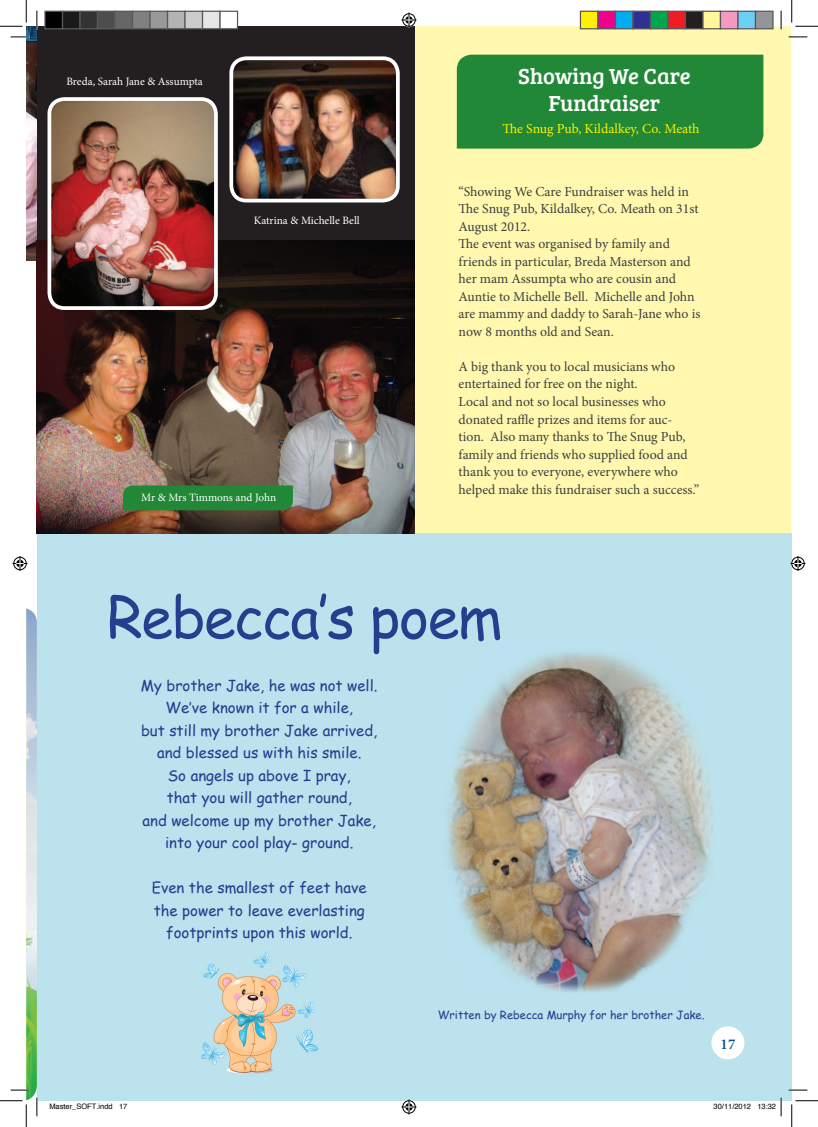
<style>
.page{position:relative;width:818px;height:1127px;background:#fff}
.page>*{position:absolute;margin:0;border:0;box-sizing:border-box;transform-origin:0 0}
.t1{font:57.5px "Comic Sans MS";letter-spacing:-.025em;color:#253f8e}
.t2{font:22.5px "Bree Serif";color:#fff}
.t3{font:15px "Comic Sans MS";color:#253f8e}
.t4{font:600 15px "Minion Pro";color:#00548e}
.t5{font:13.75px/17.5px "Minion Pro";letter-spacing:-.005em;color:#3e3e3f}
.t6{font:13.75px "Minion Pro";color:#fff101}
.t7{font:11.25px "Minion Pro";letter-spacing:-.005em;color:#fff}
.t8{font:11.25px "Comic Sans MS";color:#253f8e}
.t9{font:7.5px "Helvetica";color:#000}
</style>
<div class="page">
<img style="left:26px;top:26px;width:11px;height:234px">
<div style="left:414px;top:26px;width:377px;height:507px;background:#fff8ae"></div>
<div style="left:457px;top:55px;width:306px;height:93px;background:#208836"></div>
<div style="left:38px;top:533px;width:754px;height:567px;background:#bbe2ed"></div>
<img style="left:440px;top:637px;width:273px;height:355px">
<img style="left:189px;top:939px;width:142px;height:136px">
<div style="left:711px;top:1026px;width:33px;height:33px;background:#fff;border-radius:50%"></div>
<div style="left:37px;top:26px;width:377px;height:507px;background:#231f20"></div>
<img style="left:37px;top:241px;width:377px;height:292px">
<img style="left:49px;top:102px;width:167px;height:206px">
<div style="left:48px;top:97px;width:170px;height:213px;border:4px solid #fff;border-radius:15px"></div>
<img style="left:234px;top:61px;width:161px;height:139px">
<div style="left:229px;top:56px;width:171px;height:146px;border:4px solid #fff;border-radius:15px"></div>
<div style="left:123px;top:485px;width:170px;height:25px;background:#208836"></div>
<svg style="left:11px;top:36px;width:18px;height:2px"></svg>
<svg style="left:788px;top:36px;width:19px;height:2px"></svg>
<svg style="left:788px;top:1088px;width:19px;height:2px"></svg>
<svg style="left:36px;top:11px;width:2px;height:18px"></svg>
<svg style="left:780px;top:11px;width:2px;height:18px"></svg>
<svg style="left:0;top:0;width:27px;height:27px"></svg>
<svg style="left:791px;top:0;width:27px;height:27px"></svg>
<svg style="left:791px;top:1100px;width:27px;height:26px"></svg>
<svg style="left:401px;top:13px;width:15px;height:15px"></svg>
<svg style="left:401px;top:1099px;width:15px;height:15px"></svg>
<svg style="left:0;top:480px;width:38px;height:646px"></svg>
<svg style="left:790px;top:556px;width:15px;height:15px"></svg>
<div style="left:45px;top:11px;width:18px;height:18px;background:#000"></div>
<div style="left:44px;top:11px;width:19px;height:18px;border:1px solid #595959"></div>
<div style="left:63px;top:11px;width:17px;height:18px;background:#1a1a1a"></div>
<div style="left:62px;top:11px;width:19px;height:18px;border:1px solid #595959"></div>
<div style="left:80px;top:11px;width:18px;height:18px;background:#333"></div>
<div style="left:79px;top:11px;width:19px;height:18px;border:1px solid #595959"></div>
<div style="left:98px;top:11px;width:17px;height:18px;background:#4d4d4d"></div>
<div style="left:97px;top:11px;width:19px;height:18px;border:1px solid #595959"></div>
<div style="left:115px;top:11px;width:18px;height:18px;background:#666"></div>
<div style="left:114px;top:11px;width:19px;height:18px;border:1px solid #595959"></div>
<div style="left:133px;top:11px;width:17px;height:18px;background:#808080"></div>
<div style="left:132px;top:11px;width:19px;height:18px;border:1px solid #595959"></div>
<div style="left:150px;top:11px;width:18px;height:18px;background:#999"></div>
<div style="left:149px;top:11px;width:19px;height:18px;border:1px solid #595959"></div>
<div style="left:168px;top:11px;width:17px;height:18px;background:#b3b3b3"></div>
<div style="left:167px;top:11px;width:19px;height:18px;border:1px solid #595959"></div>
<div style="left:185px;top:11px;width:18px;height:18px;background:#ccc"></div>
<div style="left:184px;top:11px;width:19px;height:18px;border:1px solid #595959"></div>
<div style="left:203px;top:11px;width:17px;height:18px;background:#e6e6e6"></div>
<div style="left:202px;top:11px;width:19px;height:18px;border:1px solid #595959"></div>
<div style="left:220px;top:11px;width:18px;height:18px;background:#fff"></div>
<div style="left:219px;top:11px;width:19px;height:18px;border:1px solid #595959"></div>
<div style="left:580px;top:11px;width:18px;height:18px;background:#fff101"></div>
<div style="left:580px;top:11px;width:18px;height:18px;border:1px solid #595959"></div>
<div style="left:598px;top:11px;width:17px;height:18px;background:#ed028c"></div>
<div style="left:597px;top:11px;width:19px;height:18px;border:1px solid #595959"></div>
<div style="left:615px;top:11px;width:18px;height:18px;background:#00aeef"></div>
<div style="left:615px;top:11px;width:18px;height:18px;border:1px solid #595959"></div>
<div style="left:633px;top:11px;width:17px;height:18px;background:#2e3092"></div>
<div style="left:632px;top:11px;width:19px;height:18px;border:1px solid #595959"></div>
<div style="left:650px;top:11px;width:18px;height:18px;background:#00a54f"></div>
<div style="left:650px;top:11px;width:18px;height:18px;border:1px solid #595959"></div>
<div style="left:668px;top:11px;width:17px;height:18px;background:#ee1d23"></div>
<div style="left:667px;top:11px;width:19px;height:18px;border:1px solid #595959"></div>
<div style="left:685px;top:11px;width:18px;height:18px;background:#231f20"></div>
<div style="left:685px;top:11px;width:18px;height:18px;border:1px solid #595959"></div>
<div style="left:703px;top:11px;width:17px;height:18px;background:#fff79a"></div>
<div style="left:702px;top:11px;width:19px;height:18px;border:1px solid #595959"></div>
<div style="left:720px;top:11px;width:18px;height:18px;background:#f499c2"></div>
<div style="left:720px;top:11px;width:18px;height:18px;border:1px solid #595959"></div>
<div style="left:738px;top:11px;width:17px;height:18px;background:#6bcff6"></div>
<div style="left:737px;top:11px;width:19px;height:18px;border:1px solid #595959"></div>
<div style="left:755px;top:11px;width:18px;height:18px;background:#939598"></div>
<div style="left:755px;top:11px;width:18px;height:18px;border:1px solid #595959"></div>
<svg style="left:49px;top:1100px;width:64px;height:1px"></svg>
<svg style="left:757px;top:1097px;width:25px;height:18px"></svg>
<p class="t7" style="left:66px;top:73px;width:138px">Breda, Sarah Jane &amp; Assumpta</p>
<p class="t7" style="left:254px;top:213px;width:107px">Katrina &amp; Michelle Bell</p>
<p class="t7" style="left:141px;top:490px;width:137px">Mr &amp; Mrs Timmons and John</p>
<p class="t2" style="left:518px;top:60px;width:174px">Showing We Care</p>
<p class="t2" style="left:548px;top:87px;width:113px">Fundraiser</p>
<p class="t6" style="left:503px;top:119px;width:199px">The Snug Pub, Kildalkey, Co. Meath</p>
<p class="t5" style="left:459px;top:183px;width:241px">“Showing We Care Fundraiser was held in<br>The Snug Pub, Kildalkey, Co. Meath on 31st<br>August 2012.</p>
<p class="t5" style="left:459px;top:235px;width:243px">The event was organised by family and friends in particular, Breda Masterson and her mam Assumpta who are cousin and Auntie to Michelle Bell. Michelle and John are mammy and daddy to Sarah-Jane who is now 8 months old and Sean.</p>
<p class="t5" style="left:459px;top:358px;width:218px">A big thank you to local musicians who</p>
<p class="t5" style="left:459px;top:375px;width:181px">entertained for free on the night.</p>
<p class="t5" style="left:459px;top:393px;width:209px">Local and not so local businesses who</p>
<p class="t5" style="left:459px;top:410px;width:242px">donated raffle prizes and items for auc&shy;tion. Also many thanks to The Snug Pub, family and friends who supplied food and thank you to everyone, everywhere who helped make this fundraiser such a success.”</p>
<p class="t1" style="left:107px;top:574px;width:397px">Rebecca’s poem</p>
<p class="t3" style="left:141px;top:674px;width:238px">My brother Jake, he was not well.</p>
<p class="t3" style="left:165px;top:696px;width:189px">We’ve known it for a while,</p>
<p class="t3" style="left:141px;top:719px;width:238px">but still my brother Jake arrived,</p>
<p class="t3" style="left:157px;top:741px;width:206px">and blessed us with his smile.</p>
<p class="t3" style="left:168px;top:764px;width:184px">So angels up above I pray,</p>
<p class="t3" style="left:167px;top:786px;width:187px">that you will gather round,</p>
<p class="t3" style="left:143px;top:809px;width:235px">and welcome up my brother Jake,</p>
<p class="t3" style="left:165px;top:831px;width:190px">into your cool play- ground.</p>
<p class="t3" style="left:152px;top:876px;width:217px">Even the smallest of feet have</p>
<p class="t3" style="left:154px;top:899px;width:213px">the power to leave everlasting</p>
<p class="t3" style="left:166px;top:921px;width:188px">footprints upon this world.</p>
<p class="t8" style="left:438px;top:1006px;width:268px">Written by Rebecca Murphy for her brother Jake.</p>
<p class="t4" style="left:721px;top:1033px;width:16px">17</p>
<p class="t9" style="left:49px;top:1100px;width:79px">Master_SOFT.indd 17</p>
<p class="t9" style="left:713px;top:1100px;width:64px">30/11/2012 13:32</p>
</div>
